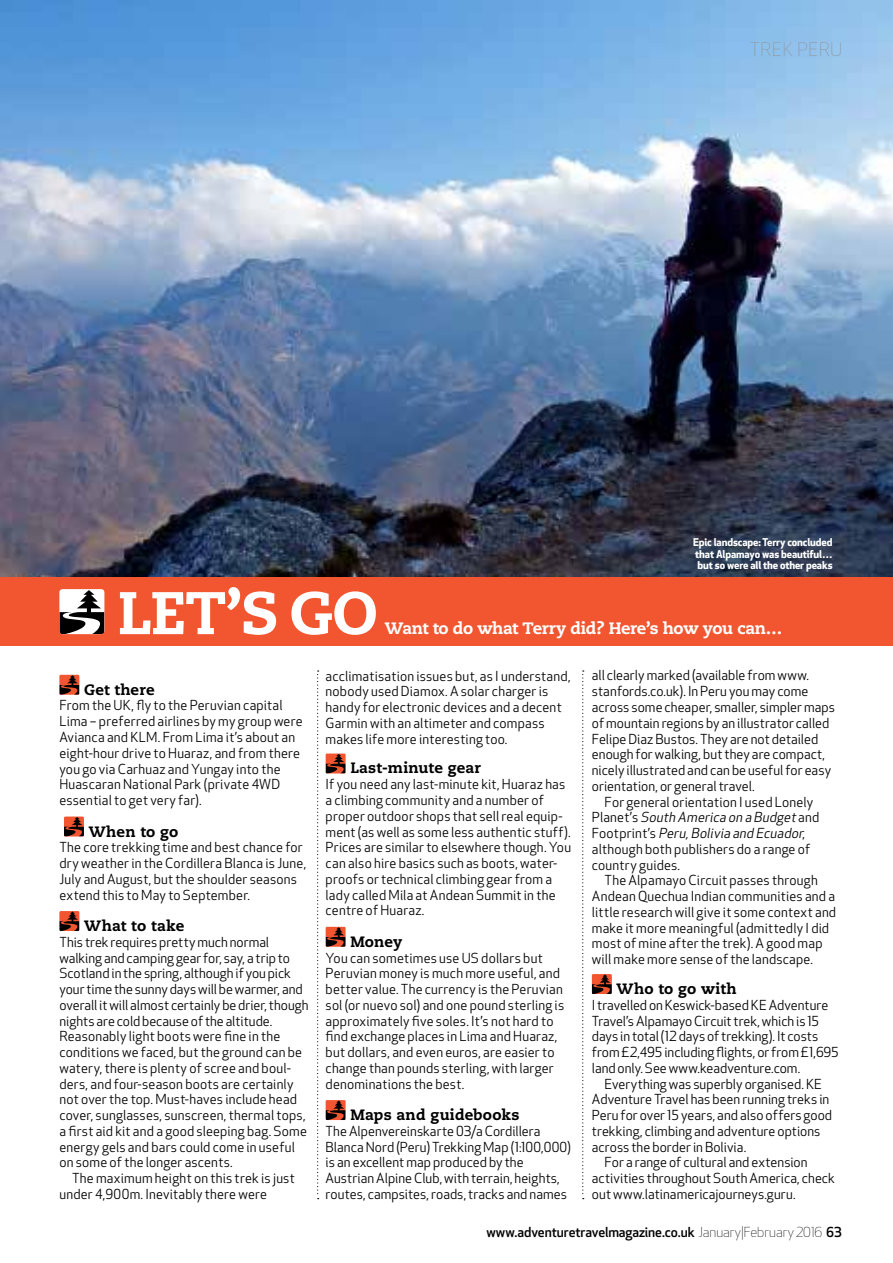
<style>
.page{position:relative;width:893px;height:1263px;background:#fff}
.page>*{position:absolute;margin:0;border:0;box-sizing:border-box;transform-origin:0 0}
.t1{font:800 60px "Caecilia";color:#fff}
.t2{font:18px "Apex New PS Light Proportional";letter-spacing:.05em;color:#939598}
.t3{font:800 16.5px "Caecilia";letter-spacing:-.035em;color:#fff}
.t4{font:800 15px "Caecilia";letter-spacing:.01em;color:#000}
.t5{font:13.5px/15.8px "Apex New PS Book Proportional";letter-spacing:.01em;color:#000}
.t6{font:italic 13.5px "Apex New PS Book Proportional";color:#000}
.t7{font:13.5px "Apex New PS Medium Proportional";letter-spacing:-.005em;color:#000}
.t8{font:10.5px/11.2px "Apex New PS Bold Proportional";letter-spacing:-.01em;color:#fff;text-align:justify}
.s1{font-style:normal}
.s2{font-family:"Apex New PS Light Proportional"}
</style>
<div class="page">
<img style="left:0;top:0;width:893px;height:577px">
<svg style="left:59px;top:675px;width:20px;height:20px"></svg>
<svg style="left:64px;top:816px;width:20px;height:20px"></svg>
<svg style="left:64px;top:817px;width:20px;height:19px"></svg>
<svg style="left:59px;top:911px;width:20px;height:20px"></svg>
<svg style="left:326px;top:753px;width:20px;height:20px"></svg>
<svg style="left:326px;top:754px;width:20px;height:19px"></svg>
<svg style="left:326px;top:927px;width:20px;height:20px"></svg>
<svg style="left:326px;top:1100px;width:20px;height:20px"></svg>
<svg style="left:592px;top:974px;width:20px;height:20px"></svg>
<svg style="left:317px;top:670px;width:2px;height:529px"></svg>
<svg style="left:582px;top:670px;width:2px;height:529px"></svg>
<div style="left:0;top:577px;width:893px;height:69px;background:#f15630"></div>
<svg style="left:59px;top:589px;width:45px;height:45px"></svg>
<svg style="left:59px;top:590px;width:45px;height:44px;background:#919090"></svg>
<h2 class="t2" style="left:750px;top:39px;width:93px">Trek Peru</h2>
<h1 class="t1" style="left:117px;top:576px;width:262px">Let’s go</h1>
<p class="t8" style="left:693px;top:537px;width:141px">Epic landscape: Terry concluded that Alpamayo was beautiful… but so were all the other peaks</p>
<p class="t3" style="left:385px;top:618px;width:399px">Want to do what Terry did? Here’s how you can…</p>
<p class="t4" style="left:84px;top:680px;width:72px">Get there</p>
<p class="t5" style="left:59px;top:698px;width:245px">From the UK, fly to the Peruvian capital Lima – preferred airlines by my group were Avianca and KLM. From Lima it’s about an eight-hour drive to Huaraz, and from there you go via Carhuaz and Yungay into the Huascaran National Park (private 4WD essential to get very far).</p>
<p class="t4" style="left:89px;top:822px;width:91px">When to go</p>
<p class="t5" style="left:59px;top:840px;width:248px">The core trekking time and best chance for dry weather in the Cordillera Blanca is June, July and August, but the shoulder seasons extend this to May to September.</p>
<p class="t4" style="left:84px;top:916px;width:102px">What to take</p>
<p class="t5" style="left:59px;top:934px;width:251px">This trek requires pretty much normal walking and camping gear for, say, a trip to Scotland in the spring, although if you pick your time the sunny days will be warmer, and overall it will almost certainly be drier, though nights are cold because of the altitude.<br>Reasonably light boots were fine in the conditions we faced, but the ground can be watery, there is plenty of scree and boul&shy;ders, and four-season boots are certainly not over the top. Must-haves include head cover, sunglasses, sunscreen, thermal tops, a first aid kit and a good sleeping bag. Some energy gels and bars could come in useful on some of the longer ascents.</p>
<p class="t5" style="left:59px;top:1171px;width:237px;text-indent:13px">The maximum height on this trek is just under 4,900m. Inevitably there were</p>
<p class="t5" style="left:326px;top:668px;width:246px">acclimatisation issues but, as I understand, nobody used Diamox. A solar charger is handy for electronic devices and a decent Garmin with an altimeter and compass makes life more interesting too.</p>
<p class="t4" style="left:350px;top:759px;width:132px">Last-minute gear</p>
<p class="t5" style="left:326px;top:777px;width:247px">If you need any last-minute kit, Huaraz has a climbing community and a number of proper outdoor shops that sell real equip&shy;ment (as well as some less authentic stuff).<br>Prices are similar to elsewhere though. You can also hire basics such as boots, water&shy;proofs or technical climbing gear from a lady called Mila at Andean Summit in the centre of Huaraz.</p>
<p class="t4" style="left:350px;top:932px;width:54px">Money</p>
<p class="t5" style="left:326px;top:950px;width:240px">You can sometimes use US dollars but Peruvian money is much more useful, and better value. The currency is the Peruvian sol (or nuevo sol) and one pound sterling is approximately five soles. It’s not hard to find exchange places in Lima and Huaraz, but dollars, and even euros, are easier to change than pounds sterling, with larger denominations the best.</p>
<p class="t4" style="left:350px;top:1105px;width:171px">Maps and guidebooks</p>
<p class="t5" style="left:326px;top:1123px;width:247px">The Alpenvereinskarte 03/a Cordillera Blanca Nord (Peru) Trekking Map (1:100,000) is an excellent map produced by the Austrian Alpine Club, with terrain, heights, routes, campsites, roads, tracks and names</p>
<p class="t5" style="left:592px;top:668px;width:219px">all clearly marked (available from www.</p>
<p class="t5" style="left:592px;top:684px;width:218px">stanfords.co.uk). In Peru you may come</p>
<p class="t5" style="left:592px;top:700px;width:245px">across some cheaper, smaller, simpler maps</p>
<p class="t5" style="left:592px;top:715px;width:239px">of mountain regions by an illustrator called</p>
<p class="t5" style="left:592px;top:731px;width:228px">Felipe Diaz Bustos. They are not detailed</p>
<p class="t5" style="left:592px;top:747px;width:235px">enough for walking, but they are compact,</p>
<p class="t5" style="left:592px;top:763px;width:241px">nicely illustrated and can be useful for easy</p>
<p class="t5" style="left:592px;top:778px;width:164px">orientation, or general travel.</p>
<p class="t5" style="left:605px;top:794px;width:210px">For general orientation I used Lonely</p>
<p class="t6" style="left:592px;top:810px;width:229px"><span class="s1">P l a n e t ’s</span> South America on a Budget<span class="s1">a n d</span></p>
<p class="t6" style="left:592px;top:825px;width:216px"><span class="s1">F o o t p r i n t ’s</span> Peru,Bolivia and Ecuador<span class="s1">,</span></p>
<p class="t5" style="left:592px;top:841px;width:220px">although both publishers do a range of</p>
<p class="t5" style="left:592px;top:857px;width:90px">country guides.</p>
<p class="t5" style="left:605px;top:873px;width:215px">The Alpamayo Circuit passes through</p>
<p class="t5" style="left:592px;top:889px;width:245px">Andean Quechua Indian communities and a</p>
<p class="t5" style="left:592px;top:904px;width:246px">little research will give it some context and</p>
<p class="t5" style="left:592px;top:920px;width:239px">make it more meaningful (admittedly I did</p>
<p class="t5" style="left:592px;top:936px;width:232px">most of mine after the trek). A good map</p>
<p class="t5" style="left:592px;top:952px;width:223px">will make more sense of the landscape.</p>
<p class="t4" style="left:617px;top:979px;width:122px">Who to go with</p>
<p class="t5" style="left:592px;top:997px;width:249px">I travelled on Keswick-based KE Adventure Travel’s Alpamayo Circuit trek, which is 15 days in total (12 days of trekking). It costs from £2,495 including flights, or from £1,695 land only. See www.keadventure.com.</p>
<p class="t5" style="left:605px;top:1076px;width:219px">Everything was superbly organised. KE</p>
<p class="t5" style="left:592px;top:1092px;width:239px">Adventure Travel has been running treks in</p>
<p class="t5" style="left:592px;top:1108px;width:242px">Peru for over 15 years, and also offers good</p>
<p class="t5" style="left:592px;top:1123px;width:230px">trekking, climbing and adventure options</p>
<p class="t5" style="left:592px;top:1139px;width:156px">across the border in Bolivia.</p>
<p class="t5" style="left:605px;top:1155px;width:204px">For a range of cultural and extension</p>
<p class="t5" style="left:592px;top:1171px;width:245px">activities throughout South America, check</p>
<p class="t5" style="left:592px;top:1186px;width:205px">out www.latinamericajourneys.guru.</p>
<p class="t7" style="left:486px;top:1225px;width:357px">www.adventuretravelmagazine.co.uk <span class="s2">January|February 2016</span> 63</p>
</div>
